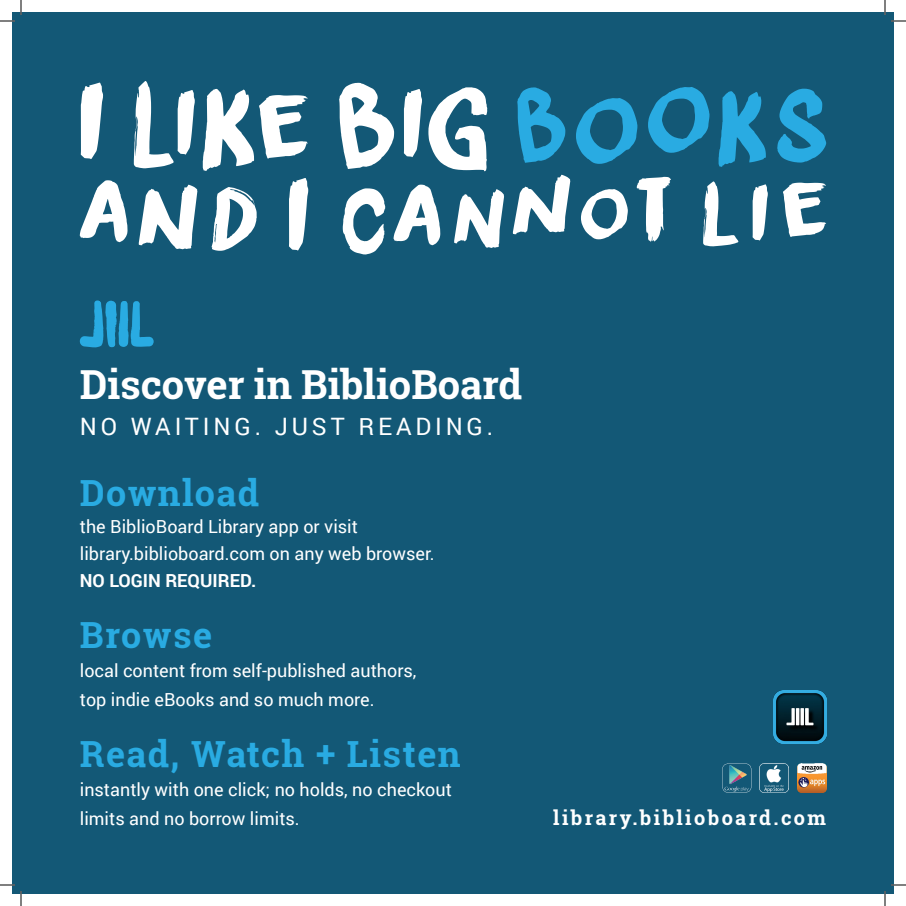
<style>
.page{position:relative;width:906px;height:906px;background:#fff}
.page>*{position:absolute;margin:0;border:0;box-sizing:border-box;transform-origin:0 0}
.t1{font:700 40px "Roboto Slab";color:#fff}
.t2{font:700 36px "Roboto Slab";letter-spacing:.04em;color:#29abe2}
.t3{font:24px "Roboto";letter-spacing:.16em;color:#fff}
.t4{font:700 20px "Roboto Slab";letter-spacing:.12em;color:#fff}
.t5{font:18px/27px "Roboto";color:#fff}
.s1{font-weight:700}
</style>
<div class="page">
<div style="left:12px;top:12px;width:882px;height:882px;background:#135876"></div>
<svg style="left:81px;top:83px;width:22px;height:76px"></svg>
<svg style="left:134px;top:81px;width:61px;height:87px"></svg>
<svg style="left:203px;top:89px;width:105px;height:82px"></svg>
<svg style="left:339px;top:83px;width:55px;height:86px"></svg>
<svg style="left:404px;top:89px;width:18px;height:68px"></svg>
<svg style="left:428px;top:87px;width:59px;height:84px"></svg>
<svg style="left:517px;top:87px;width:48px;height:76px"></svg>
<svg style="left:576px;top:98px;width:61px;height:66px"></svg>
<svg style="left:648px;top:87px;width:61px;height:66px"></svg>
<svg style="left:719px;top:91px;width:47px;height:76px"></svg>
<svg style="left:777px;top:89px;width:49px;height:74px"></svg>
<svg style="left:80px;top:180px;width:48px;height:62px"></svg>
<svg style="left:139px;top:185px;width:58px;height:64px"></svg>
<svg style="left:212px;top:187px;width:45px;height:64px"></svg>
<svg style="left:289px;top:178px;width:19px;height:73px"></svg>
<svg style="left:454px;top:189px;width:50px;height:59px"></svg>
<svg style="left:343px;top:188px;width:42px;height:66px"></svg>
<svg style="left:394px;top:185px;width:46px;height:60px"></svg>
<svg style="left:513px;top:175px;width:57px;height:59px"></svg>
<svg style="left:581px;top:189px;width:47px;height:50px"></svg>
<svg style="left:637px;top:177px;width:34px;height:65px"></svg>
<svg style="left:703px;top:181px;width:35px;height:65px"></svg>
<svg style="left:753px;top:184px;width:15px;height:57px"></svg>
<svg style="left:783px;top:183px;width:43px;height:54px"></svg>
<svg style="left:80px;top:300px;width:74px;height:48px"></svg>
<svg style="left:722px;top:764px;width:29px;height:29px"></svg>
<img style="left:760px;top:764px;width:29px;height:28px">
<img style="left:797px;top:764px;width:29px;height:28px">
<img style="left:773px;top:691px;width:53px;height:53px">
<svg style="left:0;top:0;width:22px;height:22px"></svg>
<svg style="left:0;top:884px;width:22px;height:22px"></svg>
<svg style="left:884px;top:0;width:22px;height:22px"></svg>
<svg style="left:884px;top:884px;width:22px;height:22px"></svg>
<p class="t1" style="left:80px;top:357px;width:444px">Discover in BiblioBoard</p>
<p class="t3" style="left:80px;top:410px;width:415px">NO WAITING. JUST READING.</p>
<p class="t2" style="left:80px;top:468px;width:181px">Download</p>
<p class="t5" style="left:80px;top:512px;width:356px">the BiblioBoard Library app or visit library.biblioboard.com on any web browser.<br><span class="s1">NO LOGIN REQUIRED.</span></p>
<p class="t2" style="left:80px;top:610px;width:134px">Browse</p>
<p class="t5" style="left:80px;top:655px;width:338px;line-height:29px">local content from self-published authors, top indie eBooks and so much more.</p>
<p class="t2" style="left:80px;top:729px;width:383px">Read, Watch + Listen</p>
<p class="t5" style="left:80px;top:774px;width:374px;line-height:29px">instantly with one click; no holds, no checkout limits and no borrow limits.</p>
<p class="t4" style="left:553px;top:804px;width:274px">library.biblioboard.com</p>
</div>
